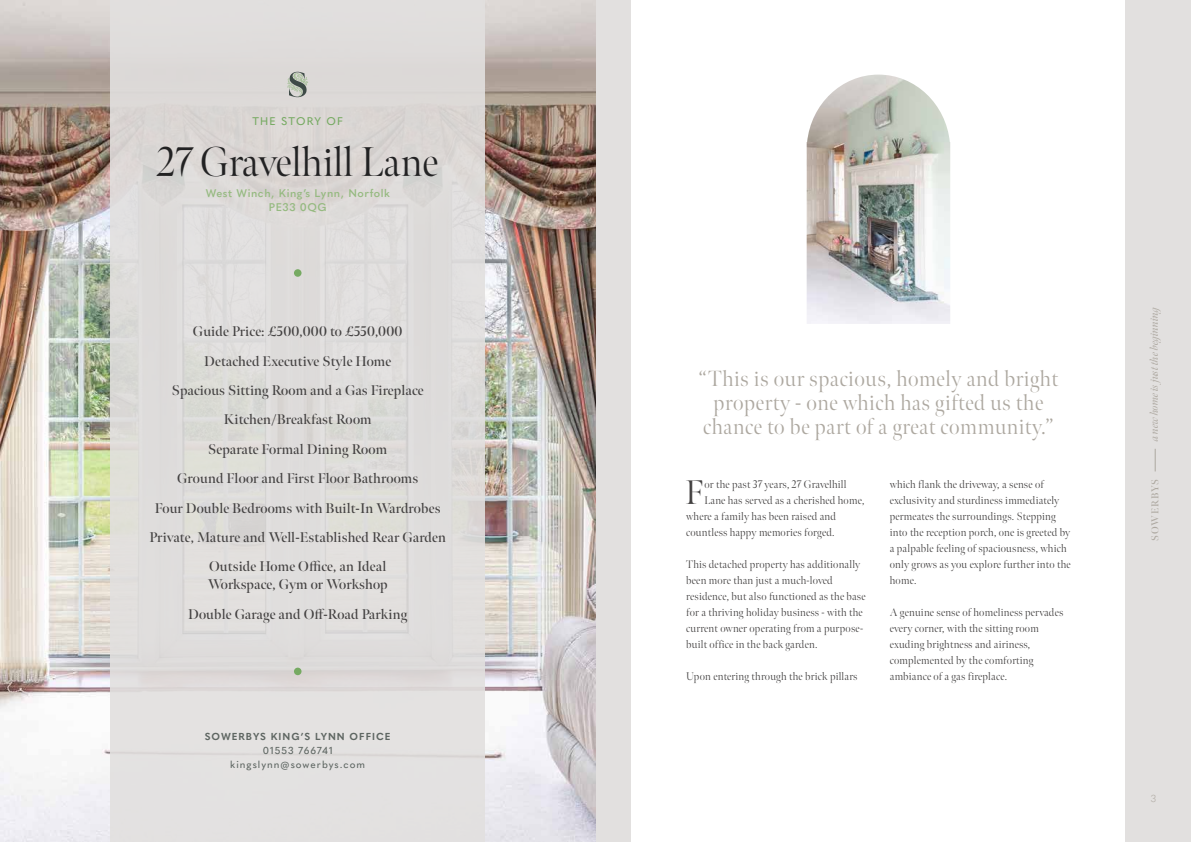
<style>
.page{position:relative;width:1191px;height:842px;background:#fff}
.page>*{position:absolute;margin:0;border:0;box-sizing:border-box;transform-origin:0 0}
.t1{font:300 41.5px "Meno Banner";letter-spacing:-.005em;color:#222223}
.t2{font:300 34px "Meno Banner";color:#434141}
.t3{font:300 22px/24px "Meno Banner";letter-spacing:.025em;color:#ada8a0;text-align:center}
.t4{font:600 14px/29.3px "Meno Banner";letter-spacing:.01em;color:#434141;text-align:center}
.t5{font:300 11px/16px "Meno Banner";letter-spacing:.02em;color:#434141}
.t6{font:600 11px/14px "Quasimoda";letter-spacing:.05em;color:#96ba81;text-align:center}
.t7{font:italic 11px "Meno Banner";letter-spacing:-.01em;color:#ada8a0}
.t8{font:500 11px "Quasimoda";letter-spacing:.1em;color:#76aa62}
.t9{font:500 10px/14px "Quasimoda";letter-spacing:.1em;color:#5e6662;text-align:center}
.t10{font:700 10px "Quasimoda";letter-spacing:.1em;color:#5e6662}
.t11{font:600 10px "Meno Banner";letter-spacing:.08em;color:#ada8a0}
.t12{font:300 10px "Quasimoda";color:#ada8a0}
</style>
<div class="page">
<div style="left:595px;top:0;width:596px;height:842px;background:#e2e0df"></div>
<svg style="left:1155px;top:449px;width:1px;height:22px"></svg>
<img style="left:0;top:0;width:595px;height:842px">
<div style="left:111px;top:0;width:374px;height:842px;background:#e2e0df"></div>
<div style="left:294px;top:269px;width:7px;height:8px;background:#76aa62;border-radius:50%"></div>
<div style="left:294px;top:668px;width:7px;height:7px;background:#76aa62;border-radius:50%"></div>
<svg style="left:287px;top:72px;width:21px;height:25px"></svg>
<div style="left:631px;top:0;width:494px;height:842px;background:#fff"></div>
<img style="left:806px;top:75px;width:144px;height:249px">
<p class="t8" style="left:252px;top:113px;width:92px">THE STORY OF</p>
<h1 class="t1" style="left:157px;top:137px;width:282px">27 Gravelhill Lane</h1>
<p class="t6" style="left:206px;top:186px;width:186px">West Winch, King’s Lynn, Norfolk<br>PE33 0QG</p>
<p class="t4" style="left:149px;top:317px;width:298px">Guide Price: £500,000 to £550,000<br>Detached Executive Style Home<br>Spacious Sitting Room and a Gas Fireplace Kitchen/Breakfast Room<br>Separate Formal Dining Room<br>Ground Floor and First Floor Bathrooms<br>Four Double Bedrooms with Built-In Wardrobes Private, Mature and Well-Established Rear Garden Outside Home Office, an Ideal</p>
<p class="t4" style="left:188px;top:570px;width:220px">Workspace, Gym or Workshop<br>Double Garage and Off-Road Parking</p>
<p class="t10" style="left:205px;top:728px;width:187px">SOWERBYS KING’S LYNN OFFICE</p>
<p class="t9" style="left:230px;top:742px;width:136px">01553 766741 kingslynn@sowerbys.com</p>
<h3 class="t3" style="left:698px;top:367px;width:361px">“This is our spacious, homely and bright property - one which has gifted us the chance to be part of a great community.”</h3>
<h2 class="t2" style="left:685px;top:472px;width:20px">F</h2>
<p class="t5" style="left:704px;top:477px;width:144px">or the past 37 years, 27 Gravelhill</p>
<p class="t5" style="left:704px;top:493px;width:162px">Lane has served as a cherished home,</p>
<p class="t5" style="left:686px;top:509px;width:151px">where a family has been raised and</p>
<p class="t5" style="left:686px;top:525px;width:150px">countless happy memories forged.</p>
<p class="t5" style="left:686px;top:557px;width:181px">This detached property has additionally been more than just a much-loved residence, but also functioned as the base for a thriving holiday business - with the current owner operating from a purpose&shy;built office in the back garden.</p>
<p class="t5" style="left:686px;top:669px;width:173px">Upon entering through the brick pillars</p>
<p class="t5" style="left:889px;top:477px;width:182px">which flank the driveway, a sense of exclusivity and sturdiness immediately permeates the surroundings. Stepping into the reception porch, one is greeted by a palpable feeling of spaciousness, which only grows as you explore further into the home.</p>
<p class="t5" style="left:889px;top:605px;width:175px">A genuine sense of homeliness pervades every corner, with the sitting room exuding brightness and airiness, complemented by the comforting ambiance of a gas fireplace.</p>
<p class="t7" style="left:1147px;top:441px;width:138px;rotate:-90deg">a new home is just the beginning</p>
<p class="t11" style="left:1149px;top:541px;width:63px;rotate:-90deg">SOWERBYS</p>
<p class="t12" style="left:1150px;top:791px;width:7px">3</p>
</div>
